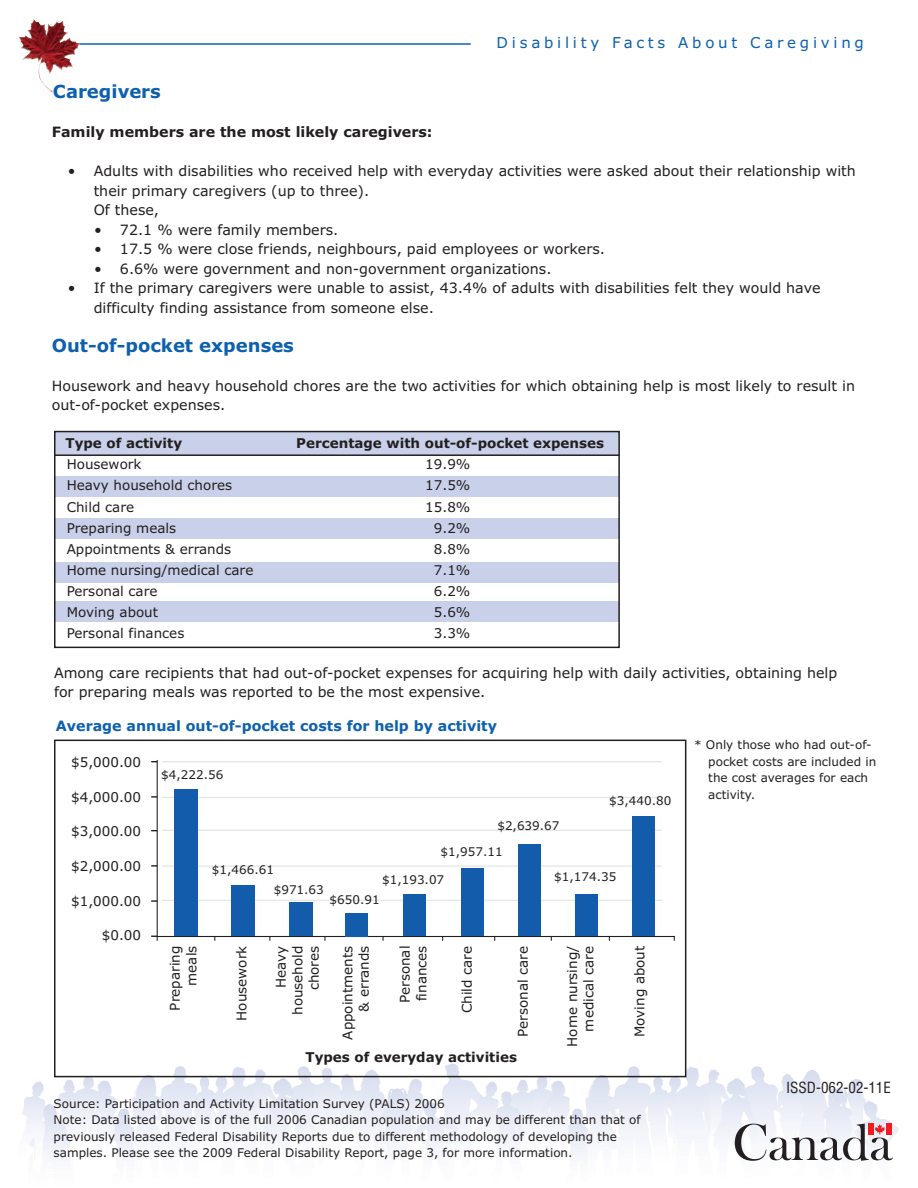
<style>
.page{position:relative;width:918px;height:1188px;background:#fff}
.page>*{position:absolute;margin:0;border:0;box-sizing:border-box;transform-origin:0 0}
.t1{font:700 18px "Verdana";color:#0d60ae}
.t2{font:15px "Verdana";letter-spacing:.25em;color:#0d60ae}
.t3{font:condensed 15px "Helvetica";color:#231f20}
.t4{font:14.25px/19.5px "Verdana";color:#231f20}
.t5{font:700 14.25px "Verdana";color:#0d60ae}
.t6{font:700 14.25px "Verdana";color:#231f20}
.t7{font:13.5px/16.5px "Verdana";color:#231f20;text-align:right}
.t8{font:700 13.5px "Verdana";color:#231f20}
.t9{font:12px/16.5px "Verdana";color:#231f20}
</style>
<div class="page">
<svg style="left:22px;top:1063px;width:876px;height:98px"></svg>
<hr style="left:43px;top:43px;width:428px;height:2px;background:#0d60ae">
<img style="left:19px;top:19px;width:61px;height:74px">
<div style="left:54px;top:518px;width:565px;height:21px;background:#c9d0e9"></div>
<div style="left:54px;top:562px;width:565px;height:21px;background:#c9d0e9"></div>
<div style="left:54px;top:601px;width:565px;height:20px;background:#c9d0e9"></div>
<div style="left:55px;top:431px;width:565px;height:23px;background:#c9d0e9"></div>
<div style="left:54px;top:476px;width:565px;height:21px;background:#c9d0e9"></div>
<hr style="left:55px;top:454px;width:565px;height:2px;background:#231f20">
<div style="left:54px;top:431px;width:566px;height:217px;border:2px solid #231f20"></div>
<hr style="left:157px;top:936px;width:517px;height:1px;background:#231f20">
<hr style="left:157px;top:760px;width:1px;height:180px;background:#231f20">
<hr style="left:163px;top:797px;width:498px;height:1px;background:#e6e7e9">
<hr style="left:163px;top:830px;width:498px;height:1px;background:#e6e7e9">
<hr style="left:163px;top:865px;width:498px;height:2px;background:#e6e7e9">
<hr style="left:163px;top:900px;width:498px;height:1px;background:#e6e7e9">
<hr style="left:163px;top:761px;width:498px;height:1px;background:#e6e7e9">
<div style="left:175px;top:789px;width:23px;height:147px;background:#135cab"></div>
<div style="left:231px;top:886px;width:23px;height:50px;background:#135cab"></div>
<div style="left:289px;top:902px;width:23px;height:34px;background:#135cab"></div>
<div style="left:345px;top:913px;width:23px;height:23px;background:#135cab"></div>
<div style="left:403px;top:894px;width:23px;height:42px;background:#135cab"></div>
<div style="left:461px;top:869px;width:23px;height:67px;background:#135cab"></div>
<div style="left:518px;top:844px;width:22px;height:92px;background:#135cab"></div>
<div style="left:576px;top:894px;width:22px;height:42px;background:#135cab"></div>
<div style="left:632px;top:817px;width:23px;height:119px;background:#135cab"></div>
<div style="left:54px;top:740px;width:632px;height:337px;border:2px solid #231f20"></div>
<p class="t2" style="left:497px;top:34px;width:369px">Disability Facts About Caregiving</p>
<p class="t1" style="left:53px;top:82px;width:109px">Caregivers</p>
<p class="t6" style="left:52px;top:124px;width:382px">Family members are the most likely caregivers:</p>
<p class="t4" style="left:94px;top:162px;width:764px;text-indent:-26px">• Adults with disabilities who received help with everyday activities were asked about their relationship with their primary caregivers (up to three).<br>Of these,</p>
<p class="t4" style="left:94px;top:220px;width:246px">• 72.1 % were family members.</p>
<p class="t4" style="left:94px;top:240px;width:513px">• 17.5 % were close friends, neighbours, paid employees or workers.</p>
<p class="t4" style="left:94px;top:259px;width:459px">• 6.6% were government and non-government organizations.</p>
<p class="t4" style="left:94px;top:279px;width:728px;text-indent:-26px">• If the primary caregivers were unable to assist, 43.4% of adults with disabilities felt they would have difficulty finding assistance from someone else.</p>
<p class="t1" style="left:52px;top:335px;width:244px">Out-of-pocket expenses</p>
<p class="t4" style="left:52px;top:376px;width:805px">Housework and heavy household chores are the two activities for which obtaining help is most likely to result in out-of-pocket expenses.</p>
<p class="t8" style="left:66px;top:436px;width:118px">Type of activity</p>
<p class="t8" style="left:296px;top:436px;width:309px">Percentage with out-of-pocket expenses</p>
<p class="t7" style="left:67px;top:457px;width:76px">Housework</p>
<p class="t7" style="left:425px;top:457px;width:47px">19.9%</p>
<p class="t7" style="left:67px;top:478px;width:167px">Heavy household chores</p>
<p class="t7" style="left:425px;top:478px;width:47px">17.5%</p>
<p class="t7" style="left:67px;top:499px;width:69px">Child care</p>
<p class="t7" style="left:425px;top:499px;width:47px">15.8%</p>
<p class="t7" style="left:67px;top:520px;width:111px">Preparing meals</p>
<p class="t7" style="left:434px;top:520px;width:38px">9.2%</p>
<p class="t7" style="left:67px;top:541px;width:166px">Appointments &amp; errands</p>
<p class="t7" style="left:434px;top:541px;width:38px">8.8%</p>
<p class="t7" style="left:67px;top:562px;width:188px">Home nursing/medical care</p>
<p class="t7" style="left:434px;top:562px;width:38px">7.1%</p>
<p class="t7" style="left:67px;top:583px;width:92px">Personal care</p>
<p class="t7" style="left:434px;top:583px;width:38px">6.2%</p>
<p class="t7" style="left:67px;top:604px;width:93px">Moving about</p>
<p class="t7" style="left:434px;top:604px;width:38px">5.6%</p>
<p class="t7" style="left:67px;top:625px;width:119px">Personal finances</p>
<p class="t7" style="left:434px;top:625px;width:38px">3.3%</p>
<p class="t4" style="left:54px;top:663px;width:785px">Among care recipients that had out-of-pocket expenses for acquiring help with daily activities, obtaining help for preparing meals was reported to be the most expensive.</p>
<p class="t5" style="left:56px;top:717px;width:443px">Average annual out-of-pocket costs for help by activity</p>
<p class="t7" style="left:71px;top:753px;width:71px">$5,000.00</p>
<p class="t7" style="left:71px;top:788px;width:71px">$4,000.00</p>
<p class="t7" style="left:71px;top:823px;width:71px">$3,000.00</p>
<p class="t7" style="left:71px;top:858px;width:71px">$2,000.00</p>
<p class="t7" style="left:71px;top:893px;width:71px">$1,000.00</p>
<p class="t7" style="left:102px;top:926px;width:41px">$0.00</p>
<p class="t9" style="left:161px;top:766px;width:64px">$4,222.56</p>
<p class="t9" style="left:497px;top:817px;width:64px">$2,639.67</p>
<p class="t9" style="left:441px;top:843px;width:64px">$1,957.11</p>
<p class="t9" style="left:609px;top:792px;width:64px">$3,440.80</p>
<p class="t7" style="left:166px;top:1011px;width:66px;rotate:-90deg">Preparing meals</p>
<p class="t9" style="left:212px;top:861px;width:64px">$1,466.61</p>
<p class="t9" style="left:382px;top:871px;width:64px">$1,193.07</p>
<p class="t9" style="left:274px;top:881px;width:52px">$971.63</p>
<p class="t9" style="left:330px;top:891px;width:52px">$650.91</p>
<p class="t9" style="left:554px;top:868px;width:64px">$1,174.35</p>
<p class="t7" style="left:233px;top:1021px;width:76px;rotate:-90deg">Housework</p>
<p class="t7" style="left:272px;top:1015px;width:71px;rotate:-90deg">Heavy household chores</p>
<p class="t7" style="left:339px;top:1040px;width:95px;rotate:-90deg">Appointments &amp; errands</p>
<p class="t7" style="left:396px;top:1003px;width:59px;text-align:left;rotate:-90deg">Personal finances</p>
<p class="t7" style="left:458px;top:1013px;width:69px;rotate:-90deg">Child care</p>
<p class="t7" style="left:514px;top:1037px;width:92px;rotate:-90deg">Personal care</p>
<p class="t7" style="left:563px;top:1047px;width:103px;rotate:-90deg">Home nursing/ medical care</p>
<p class="t7" style="left:631px;top:1037px;width:93px;rotate:-90deg">Moving about</p>
<p class="t8" style="left:306px;top:1048px;width:213px">Types of everyday activities</p>
<p class="t9" style="left:54px;top:1095px;width:589px">Source: Participation and Activity Limitation Survey (PALS) 2006<br>Note: Data listed above is of the full 2006 Canadian population and may be different than that of previously released Federal Disability Reports due to different methodology of developing the samples. Please see the 2009 Federal Disability Report, page 3, for more information.</p>
<p class="t9" style="left:708px;top:737px;width:170px;text-indent:-14px">* Only those who had out-of&shy;pocket costs are included in the cost averages for each activity.</p>
<p class="t3" style="left:786px;top:1079px;width:106px">ISSD-062-02-11E</p>
</div>
